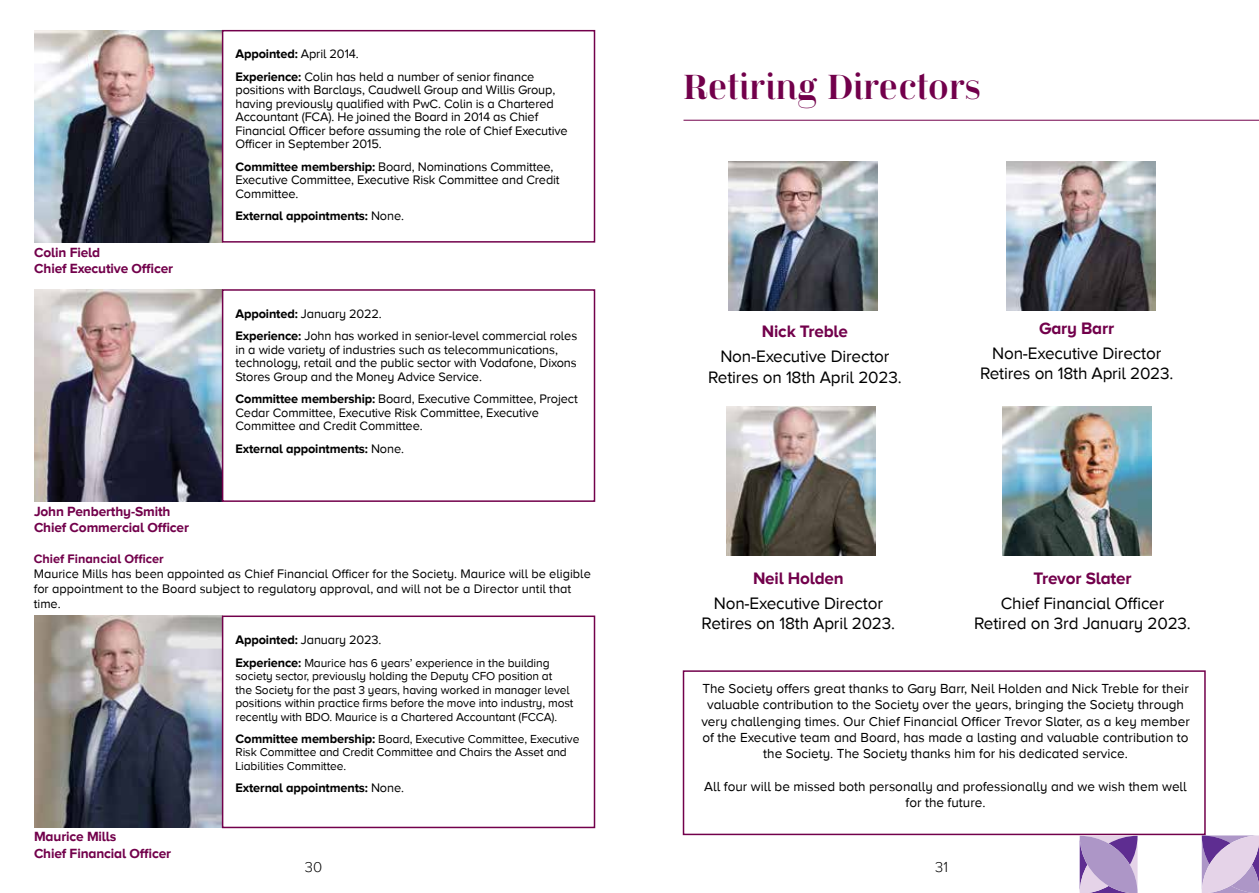
<style>
.page{position:relative;width:1259px;height:893px;background:#fff}
.page>*{position:absolute;margin:0;border:0;box-sizing:border-box;transform-origin:0 0}
.t1{font:700 34.5px "Jeanne Moderno OT";letter-spacing:.005em;color:#72004b}
.t2{font:17.1px/20.5px "Proxima Nova A";letter-spacing:-.01em;color:#000;text-align:center}
.t3{font:700 17.1px "Proxima Nova A";letter-spacing:-.01em;color:#72004b}
.t4{font:300 15px "Proxima Nova A";color:#000}
.t5{font:700 13.65px/16.5px "Proxima Nova A";letter-spacing:-.01em;color:#72004b}
.t6{font:13.5px/16.2px "Proxima Nova A";color:#000;text-align:center}
.t7{font:12.75px/13.5px "Proxima Nova A";letter-spacing:-.01em;color:#000}
.t8{font:700 12.75px "Proxima Nova A";letter-spacing:-.01em;color:#000}
.t9{font:700 12.75px "Proxima Nova A";color:#72004b}
.t10{font:12px/13.5px "Proxima Nova A";letter-spacing:-.01em;color:#000}
.s1{font-weight:700}
.s2{font-weight:400}
.s3{font-weight:700;font-size:12.75px}
.s4{font-family:"Scotch Display"}
</style>
<div class="page">
<img style="left:34px;top:31px;width:188px;height:212px">
<div style="left:222px;top:30px;width:373px;height:213px;border:2px solid #72004b"></div>
<img style="left:34px;top:290px;width:188px;height:212px">
<div style="left:222px;top:289px;width:373px;height:213px;border:2px solid #72004b"></div>
<div style="left:683px;top:670px;width:522px;height:165px;border:2px solid #72004b"></div>
<img style="left:728px;top:161px;width:149px;height:149px">
<img style="left:1006px;top:161px;width:149px;height:149px">
<img style="left:726px;top:407px;width:149px;height:149px">
<img style="left:1002px;top:407px;width:149px;height:149px">
<hr style="left:683px;top:120px;width:576px;height:1px;background:#72004b">
<svg style="left:1201px;top:835px;width:58px;height:58px;background:#c2abd2"></svg>
<svg style="left:1079px;top:836px;width:58px;height:57px;background:#aa8fc4"></svg>
<img style="left:35px;top:615px;width:187px;height:212px">
<div style="left:222px;top:615px;width:373px;height:213px;border:2px solid #72004b"></div>
<p class="t5" style="left:34px;top:244px;width:140px">Colin Field<br>Chief Executive Officer</p>
<p class="t5" style="left:34px;top:503px;width:156px">John Penberthy-Smith<br>Chief Commercial Officer</p>
<p class="t7" style="left:235px;top:43px;width:300px;line-height:22.5px"><span class="s1">Appointed:</span> April 2014.<br><span class="s1">Experience:</span> Colin has held a number of senior finance</p>
<p class="t7" style="left:235px;top:83px;width:334px">positions with Barclays, Caudwell Group and Willis Group, having previously qualified with PwC. Colin is a Chartered Accountant (FCA). He joined the Board in 2014 as Chief Financial Officer before assuming the role of Chief Executive Officer in September 2015.</p>
<p class="t7" style="left:235px;top:160px;width:326px"><span class="s1">Committee membership:</span> Board, Nominations Committee,<br>Executive Committee, Executive Risk Committee and Credit<br>Committee.</p>
<p class="t8" style="left:235px;top:209px;width:170px">External appointments: <span class="s2">None.</span></p>
<p class="t7" style="left:235px;top:302px;width:343px;line-height:22.5px"><span class="s1">Appointed:</span> January 2022.<br><span class="s1">Experience:</span> John has worked in senior-level commercial roles</p>
<p class="t7" style="left:235px;top:343px;width:343px">in a wide variety of industries such as telecommunications, technology, retail and the public sector with Vodafone, Dixons<br>Stores Group and the Money Advice Service.</p>
<p class="t7" style="left:235px;top:392px;width:344px"><span class="s1">Committee membership:</span> Board, Executive Committee, Project<br>Cedar Committee, Executive Risk Committee, Executive<br>Committee and Credit Committee.</p>
<p class="t8" style="left:235px;top:441px;width:170px">External appointments: <span class="s2">None.</span></p>
<p class="t9" style="left:34px;top:551px;width:132px">Chief Financial Officer</p>
<p class="t7" style="left:34px;top:566px;width:558px;line-height:15px">Maurice Mills has been appointed as Chief Financial Officer for the Society. Maurice will be eligible for appointment to the Board subject to regulatory approval, and will not be a Director until that time.</p>
<p class="t5" style="left:34px;top:828px;width:139px">Maurice Mills<br>Chief Financial Officer</p>
<p class="t7" style="left:235px;top:633px;width:148px"><span class="s1">Appointed:</span> January 2023.</p>
<p class="t10" style="left:235px;top:656px;width:339px"><span class="s3">Experience:</span> Maurice has 6 years’ experience in the building society sector, previously holding the Deputy CFO position at<br>the Society for the past 3 years, having worked in manager level positions within practice firms before the move into industry, most recently with BDO. Maurice is a Chartered Accountant (FCCA).</p>
<p class="t10" style="left:235px;top:732px;width:345px"><span class="s3">Committee membership:</span> Board, Executive Committee, Executive<br>Risk Committee and Credit Committee and Chairs the Asset and<br>Liabilities Committee.</p>
<p class="t8" style="left:235px;top:781px;width:170px">External appointments: <span class="s2">None.</span></p>
<p class="t4" style="left:305px;top:859px;width:19px">30</p>
<h1 class="t1" style="left:683px;top:66px;width:299px"><span class="s4">R</span>etiring <span class="s4">D</span>irectors</h1>
<h2 class="t3" style="left:762px;top:322px;width:88px">Nick Treble</h2>
<h2 class="t2" style="left:708px;top:346px;width:195px">Non-Executive Director<br>Retires on 18th April 2023.</h2>
<h2 class="t3" style="left:753px;top:568px;width:92px">Neil Holden</h2>
<h2 class="t2" style="left:701px;top:592px;width:195px">Non-Executive Director<br>Retires on 18th April 2023.</h2>
<h2 class="t3" style="left:1039px;top:319px;width:77px">Gary Barr</h2>
<h2 class="t2" style="left:980px;top:343px;width:195px">Non-Executive Director<br>Retires on 18th April 2023.</h2>
<h2 class="t3" style="left:1033px;top:568px;width:100px">Trevor Slater</h2>
<h2 class="t2" style="left:974px;top:592px;width:218px">Chief Financial Officer<br>Retired on 3rd January 2023.</h2>
<p class="t6" style="left:701px;top:680px;width:490px">The Society offers great thanks to Gary Barr, Neil Holden and Nick Treble for their valuable contribution to the Society over the years, bringing the Society through very challenging times. Our Chief Financial Officer Trevor Slater, as a key member of the Executive team and Board, has made a lasting and valuable contribution to the Society. The Society thanks him for his dedicated service.</p>
<p class="t6" style="left:704px;top:778px;width:484px">All four will be missed both personally and professionally and we wish them well for the future.</p>
<p class="t4" style="left:935px;top:859px;width:14px">31</p>
</div>
